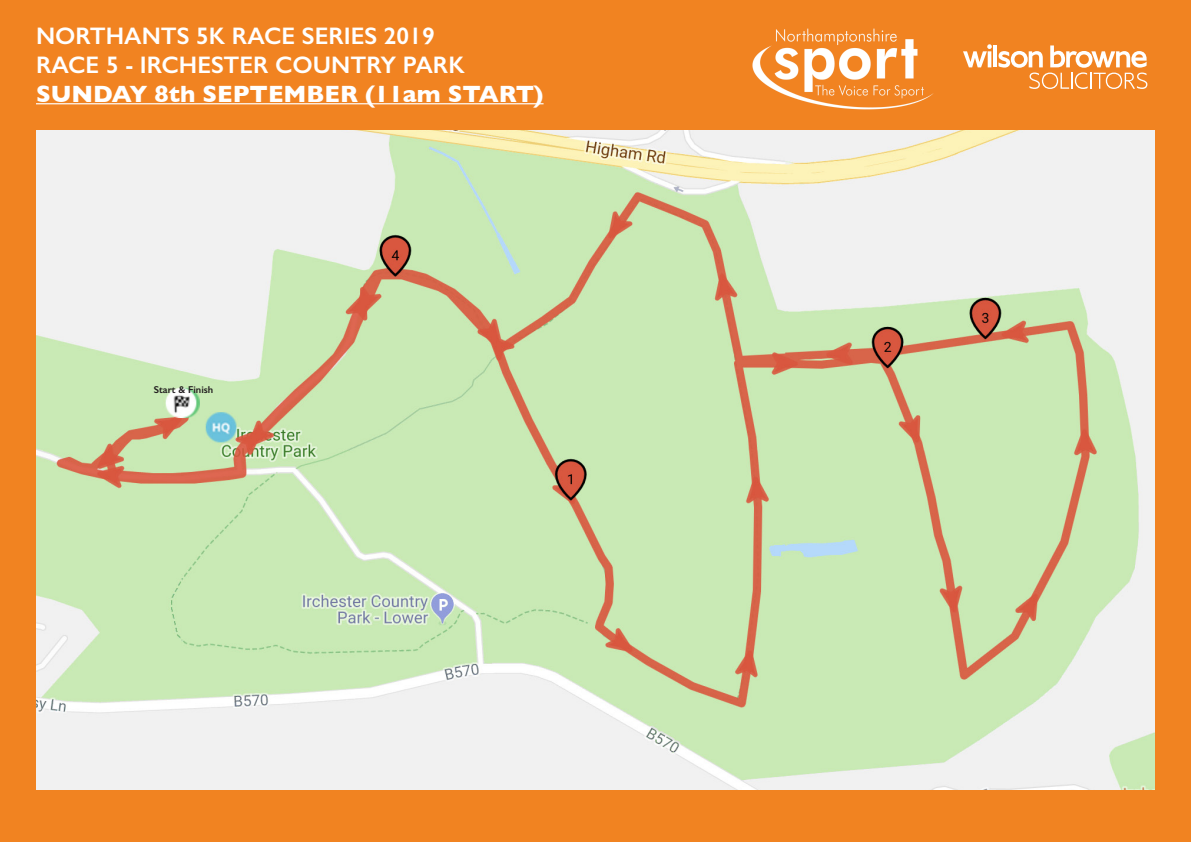
<style>
.page{position:relative;width:1191px;height:842px;background:#f18321}
.page>*{position:absolute;margin:0;border:0;box-sizing:border-box;transform-origin:0 0}
.t1{font:600 24px "Gill Sans";color:#fff}
.t2{font:700 24px "Gill Sans";color:#fff}
.t3{font:600 10px "Gill Sans";color:#231f20}
</style>
<div class="page">
<img style="left:752px;top:28px;width:182px;height:82px">
<hr style="left:36px;top:103px;width:507px;height:1px;background:#fff">
<svg style="left:963px;top:44px;width:28px;height:23px"></svg>
<hr style="left:993px;top:45px;width:4px;height:22px;background:#fff">
<svg style="left:998px;top:45px;width:149px;height:44px"></svg>
<img style="left:36px;top:130px;width:1118px;height:659px">
<p class="t1" style="left:36px;top:22px;width:400px">NORTHANTS 5K RACE SERIES 2019</p>
<p class="t1" style="left:36px;top:51px;width:430px">RACE 5 - IRCHESTER COUNTRY PARK</p>
<p class="t2" style="left:36px;top:75px;width:509px">SUNDAY 8th SEPTEMBER (11am START)</p>
<p class="t3" style="left:154px;top:383px;width:61px">Start &amp; Finish</p>
</div>
